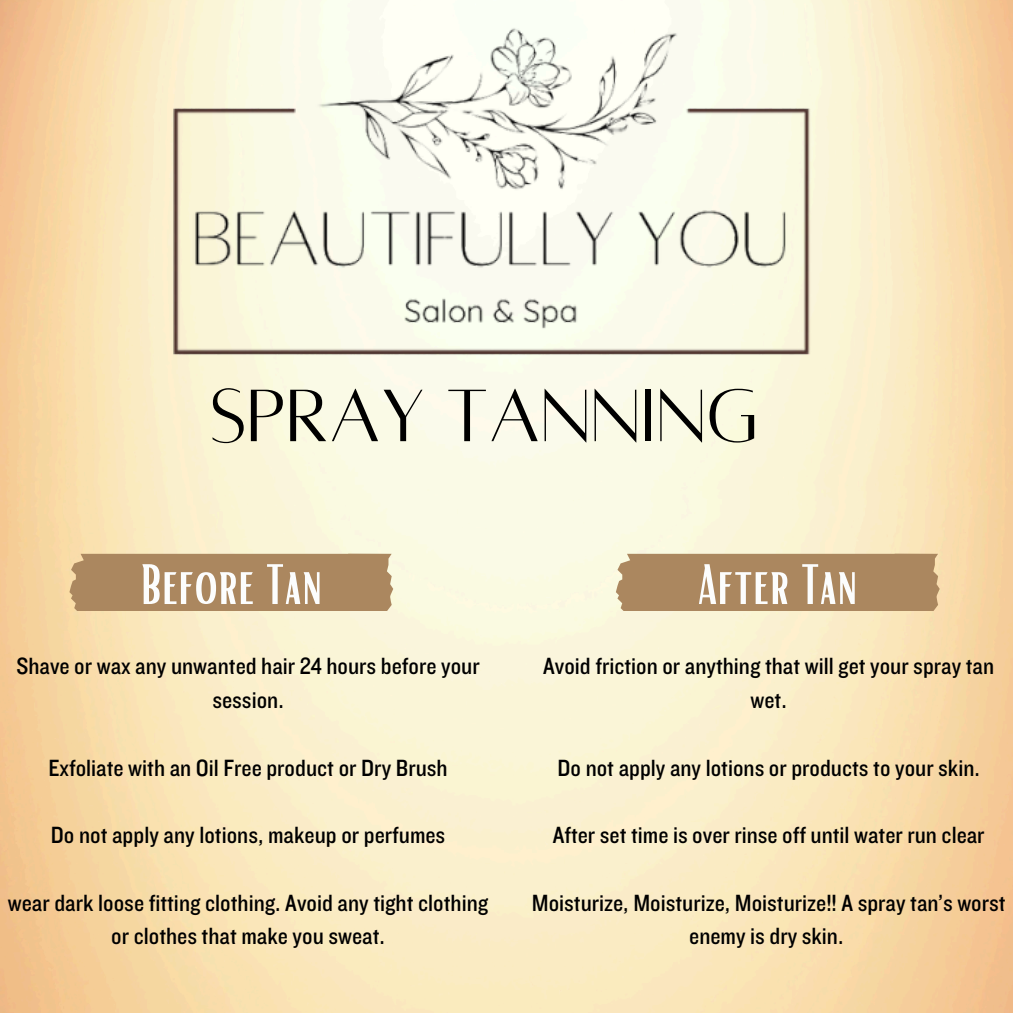
<style>
.page{position:relative;width:1013px;height:1013px;background:#fff}
.page>*{position:absolute;margin:0;border:0;box-sizing:border-box;transform-origin:0 0}
.t1{font:81.75px "Alta regular";color:#000}
.t2{font:55px "Bright";color:#fcfdfd}
.t3{font:24.38px/33.8px "Knockout 30";color:#000;text-align:center}
</style>
<div class="page">
<img style="left:101px;top:0;width:766px;height:368px">
<div style="left:69px;top:553px;width:324px;height:58px;background:#ab875f"></div>
<div style="left:616px;top:553px;width:323px;height:58px;background:#ab875f"></div>
<h1 class="t1" style="left:210px;top:375px;width:549px">SPRAY TANNING</h1>
<h2 class="t2" style="left:140px;top:549px;width:184px">Before Tan</h2>
<p class="t2" style="left:697px;top:549px;width:161px">After Tan</p>
<h2 class="t3" style="left:16px;top:648px;width:465px">Shave or wax any unwanted hair 24 hours before your session.</h2>
<p class="t3" style="left:543px;top:648px;width:452px">Avoid friction or anything that will get your spray tan wet.</p>
<p class="t3" style="left:49px;top:750px;width:400px">Exfoliate with an Oil Free product or Dry Brush</p>
<p class="t3" style="left:557px;top:750px;width:424px">Do not apply any lotions or products to your skin.</p>
<p class="t3" style="left:51px;top:817px;width:396px">Do not apply any lotions, makeup or perfumes</p>
<p class="t3" style="left:552px;top:817px;width:433px">After set time is over rinse off until water run clear</p>
<p class="t3" style="left:8px;top:885px;width:482px">wear dark loose fitting clothing. Avoid any tight clothing or clothes that make you sweat.</p>
<p class="t3" style="left:532px;top:885px;width:475px">Moisturize, Moisturize, Moisturize!! A spray tan’s worst enemy is dry skin.</p>
</div>
